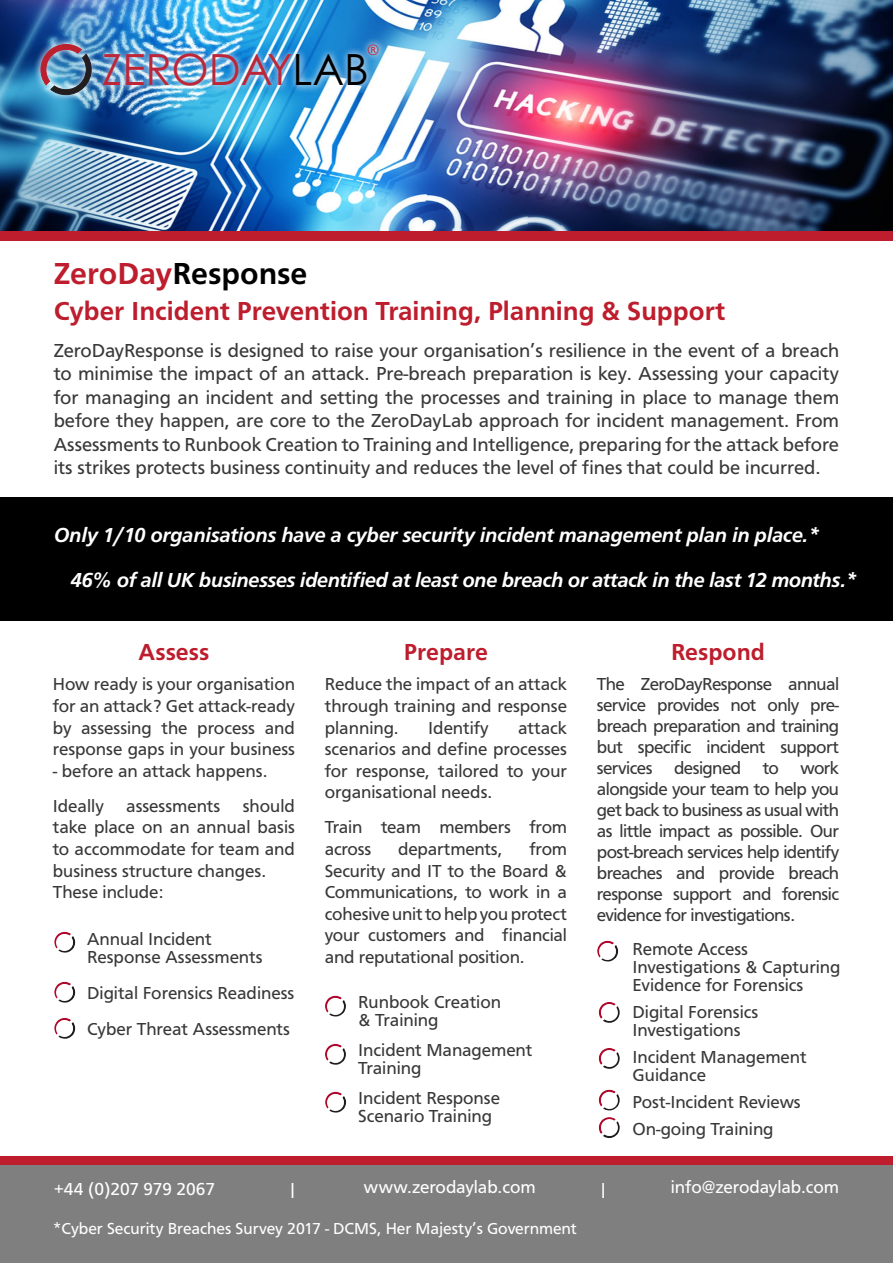
<style>
.page{position:relative;width:893px;height:1263px;background:#fff}
.page>*{position:absolute;margin:0;border:0;box-sizing:border-box;transform-origin:0 0}
.t1{font:43.05px "Century Gothic";color:#bd2638}
.t2{font:700 31.5px "Carto Gothic Std";color:#000}
.t3{font:700 27px "Carto Gothic Std";color:#bd1d2c}
.t4{font:700 24px "Carto Gothic Std";color:#bd1d2c}
.t5{font:italic 700 21px/45px "Carto Gothic Std";letter-spacing:-.02em;color:#fff}
.t6{font:19.5px/23.4px "Carto Gothic Std";color:#383839;text-align:justify}
.t7{font:18px/21.6px "Carto Gothic Std";color:#383839}
.t8{font:18px "Carto Gothic Std";letter-spacing:-.005em;color:#fff}
.t9{font:16.5px "Carto Gothic Std";color:#fff}
.t10{font:15.45px "Carto Gothic Std";color:#bd2638}
.s1{color:#000}
.s2{color:#bd1d2c}
</style>
<div class="page">
<div style="left:0;top:1156px;width:893px;height:9px;background:#bd1d2c"></div>
<div style="left:0;top:1165px;width:893px;height:98px;background:#7f7f7f"></div>
<img style="left:0;top:0;width:893px;height:231px">
<div style="left:33px;top:36px;width:353px;height:67px;background:#fff;opacity:.9"></div>
<svg style="left:41px;top:44px;width:51px;height:51px;background:#6d7f9c"></svg>
<div style="left:0;top:497px;width:893px;height:124px;background:#000"></div>
<div style="left:0;top:231px;width:893px;height:9px;background:#bd1d2c"></div>
<img style="left:54px;top:931px;width:22px;height:22px">
<img style="left:54px;top:981px;width:22px;height:22px">
<img style="left:54px;top:1018px;width:22px;height:21px">
<img style="left:325px;top:995px;width:21px;height:22px">
<img style="left:325px;top:1043px;width:21px;height:22px">
<img style="left:325px;top:1091px;width:22px;height:22px">
<img style="left:597px;top:940px;width:22px;height:22px">
<img style="left:598px;top:1002px;width:22px;height:21px">
<img style="left:598px;top:1048px;width:22px;height:21px">
<img style="left:598px;top:1089px;width:22px;height:22px">
<img style="left:598px;top:1117px;width:22px;height:21px">
<p class="t10" style="left:367px;top:41px;width:14px">®</p>
<h1 class="t1" style="left:102px;top:43px;width:268px">ZERODAY<span class="s1">LAB</span></h1>
<h2 class="t2" style="left:54px;top:256px;width:255px"><span class="s2">ZeroDay</span>Response</h2>
<h3 class="t3" style="left:54px;top:296px;width:673px">Cyber Incident Prevention Training, Planning &amp; Support</h3>
<p class="t6" style="left:54px;top:339px;width:787px">ZeroDayResponse is designed to raise your organisation’s resilience in the event of a breach to minimise the impact of an attack. Pre-breach preparation is key. Assessing your capacity for managing an incident and setting the processes and training in place to manage them before they happen, are core to the ZeroDayLab approach for incident management. From Assessments to Runbook Creation to Training and Intelligence, preparing for the attack before its strikes protects business continuity and reduces the level of fines that could be incurred.</p>
<p class="t5" style="left:71px;top:512px;width:788px;text-indent:-17px">Only 1/10 organisations have a cyber security incident management plan in place.*<br>46% of all UK businesses identified at least one breach or attack in the last 12 months.*</p>
<h3 class="t4" style="left:138px;top:638px;width:72px">Assess</h3>
<p class="t7" style="left:53px;top:673px;width:244px;text-align:justify">How ready is your organisation for an attack? Get attack-ready by assessing the process and response gaps in your business</p>
<p class="t7" style="left:53px;top:753px;width:244px;line-height:35.1px">- before an attack happens.<br>Ideally assessments should</p>
<p class="t7" style="left:53px;top:817px;width:244px">take place on an annual basis to accommodate for team and business structure changes.<br>These include:</p>
<h3 class="t4" style="left:404px;top:638px;width:85px">Prepare</h3>
<p class="t7" style="left:325px;top:673px;width:244px;text-align:justify">Reduce the impact of an attack through training and response planning.</p>
<p class="t7" style="left:428px;top:717px;width:62px">Identify</p>
<p class="t7" style="left:325px;top:717px;width:244px;text-align:justify;text-indent:193px">attack scenarios and define processes for response, tailored to your organisational needs.</p>
<p class="t7" style="left:325px;top:817px;width:244px">Train team members from across</p>
<p class="t7" style="left:325px;top:838px;width:244px;text-align:justify;text-indent:205px">from Security and IT to the Board &amp; Communications, to work in a cohesive unit to help you protect your customers and financial and reputational position.</p>
<p class="t7" style="left:398px;top:838px;width:106px">departments,</p>
<p class="t7" style="left:87px;top:930px;width:177px;line-height:18px">Annual Incident<br>Response Assessments</p>
<p class="t7" style="left:87px;top:975px;width:209px;line-height:36px">Digital Forensics Readiness<br>Cyber Threat Assessments</p>
<p class="t7" style="left:358px;top:993px;width:144px;line-height:18px">Runbook Creation &amp; Training</p>
<p class="t7" style="left:358px;top:1041px;width:176px;line-height:18px">Incident Management<br>Training</p>
<p class="t7" style="left:358px;top:1089px;width:143px;line-height:18px">Incident Response<br>Scenario Training</p>
<h3 class="t4" style="left:671px;top:638px;width:95px">Respond</h3>
<p class="t7" style="left:597px;top:674px;width:244px;line-height:21px;text-align:justify">The ZeroDayResponse annual service provides not only pre&shy;breach preparation and training but specific incident support services designed to work alongside your team to help you get back to business as usual with as little impact as possible. Our post-breach services help identify breaches and provide breach response support and forensic evidence for investigations.</p>
<p class="t7" style="left:632px;top:940px;width:209px;line-height:18px">Remote Access<br>Investigations &amp; Capturing<br>Evidence for Forensics</p>
<p class="t7" style="left:632px;top:1003px;width:127px;line-height:18px">Digital Forensics<br>Investigations</p>
<p class="t7" style="left:632px;top:1048px;width:176px;line-height:18px">Incident Management<br>Guidance</p>
<p class="t7" style="left:632px;top:1088px;width:170px;line-height:27px">Post-Incident Reviews<br>On-going Training</p>
<p class="t8" style="left:54px;top:1178px;width:162px">+44 (0)207 979 2067</p>
<p class="t8" style="left:288px;top:1178px;width:10px">|</p>
<p class="t8" style="left:364px;top:1177px;width:173px">www.zerodaylab.com</p>
<p class="t8" style="left:599px;top:1178px;width:10px">|</p>
<p class="t8" style="left:671px;top:1176px;width:170px">info@zerodaylab.com</p>
<p class="t9" style="left:53px;top:1219px;width:526px">*Cyber Security Breaches Survey 2017 - DCMS, Her Majesty’s Government</p>
</div>
